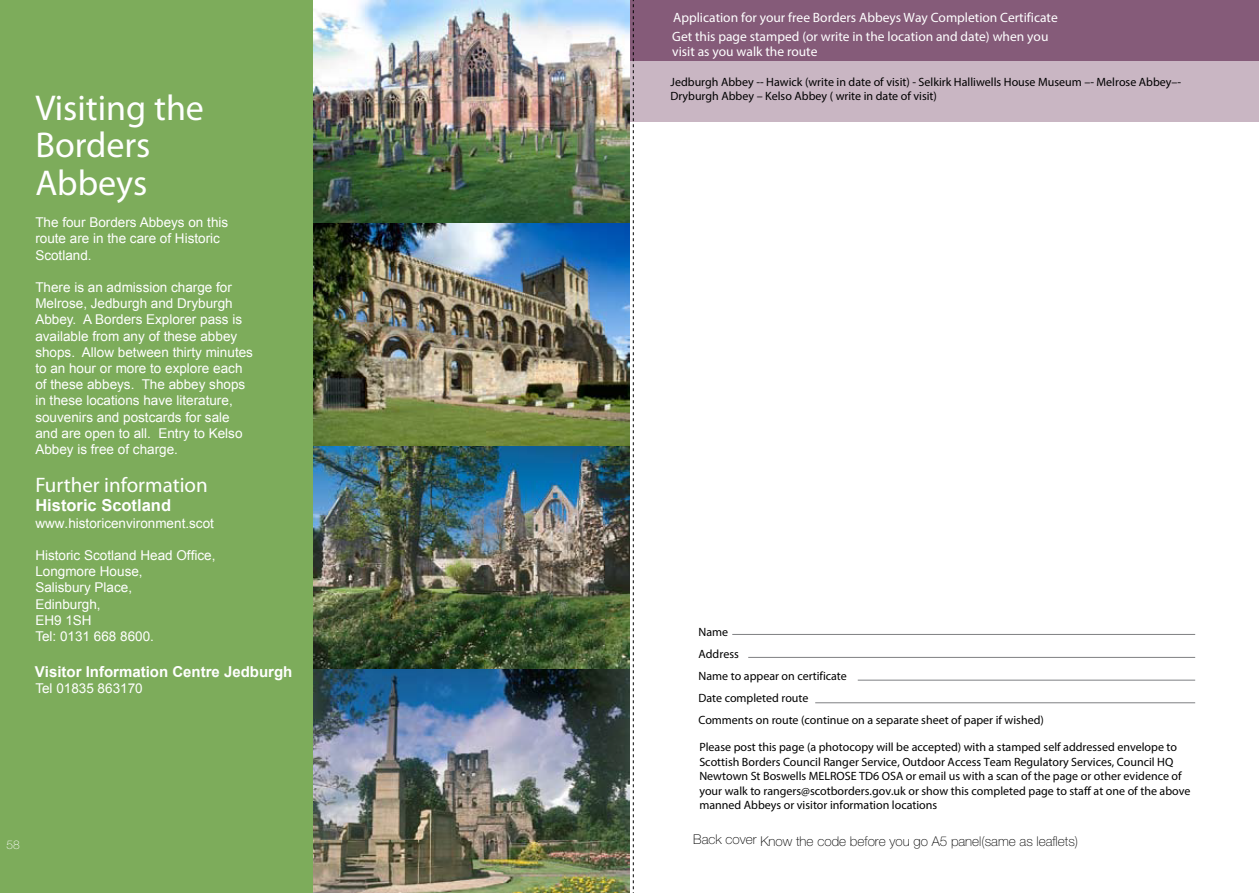
<style>
.page{position:relative;width:1259px;height:893px;background:#fff}
.page>*{position:absolute;margin:0;border:0;box-sizing:border-box;transform-origin:0 0}
.t1{font:36px/37.5px "Myriad Pro";color:#fff}
.t2{font:21px "Myriad Pro";color:#fff}
.t3{font:700 16.5px "Arial";color:#fff}
.t4{font:700 15px "Arial";color:#fff}
.t5{font:13.5px/16.2px "Arial";color:#fff}
.t6{font:13.5px/19.5px "Myriad Pro";color:#fff}
.t7{font:100 13.5px "Helvetica Neue";color:#000}
.t8{font:13.5px "Arial";color:#fff}
.t9{font:12px/14.4px "Myriad Pro";color:#000}
.t10{font:100 12px "Helvetica Neue";color:#fff}
.s1{font-style:inherit}
</style>
<div class="page">
<div style="left:629px;top:61px;width:630px;height:61px;background:#c9b6c3"></div>
<div style="left:629px;top:0;width:630px;height:61px;background:#855b79"></div>
<div style="left:0;top:0;width:315px;height:893px;background:#7dac5b"></div>
<hr style="left:857px;top:680px;width:338px;height:1px;background:#7e8082">
<hr style="left:815px;top:702px;width:380px;height:1px;background:#7e8082">
<hr style="left:748px;top:657px;width:447px;height:1px;background:#7e8082">
<hr style="left:732px;top:634px;width:463px;height:1px;background:#7e8082">
<svg style="left:633px;top:0;width:1px;height:893px"></svg>
<img style="left:313px;top:0;width:316px;height:893px">
<h1 class="t1" style="left:35px;top:88px;width:170px">Visiting the<br>Borders<br>Abbeys</h1>
<p class="t5" style="left:35px;top:215px;width:194px">The four Borders Abbeys on this route are in the care of Historic<br>Scotland.</p>
<p class="t5" style="left:35px;top:279px;width:219px">There is an admission charge for<br>Melrose, Jedburgh and Dryburgh<br>Abbey. A Borders Explorer pass is available from any of these abbey shops. Allow between thirty minutes to an hour or more to explore each of these abbeys. The abbey shops in these locations have literature, souvenirs and postcards for sale and are open to all. Entry to Kelso<br>Abbey is free of charge.</p>
<h2 class="t2" style="left:35px;top:472px;width:174px">Further information</h2>
<h3 class="t3" style="left:35px;top:495px;width:137px">Historic Scotland</h3>
<p class="t8" style="left:35px;top:514px;width:180px"><span class="s1">www.historic</span>environment.scot</p>
<p class="t5" style="left:35px;top:547px;width:182px">Historic Scotland Head Office,<br>Longmore House,<br>Salisbury Place,<br>Edinburgh,<br>EH9 1SH<br>Tel: 0131 668 8600.</p>
<p class="t4" style="left:35px;top:662px;width:259px">Visitor Information <span class="s1">Centre Jedburgh</span></p>
<p class="t5" style="left:35px;top:680px;width:109px">Tel 01835 863170</p>
<p class="t6" style="left:672px;top:7px;width:387px">Application for your free Borders Abbeys Way Completion Certificate<br>Get this page stamped (or write in the location and date) when you</p>
<p class="t6" style="left:672px;top:42px;width:147px">visit as you walk the route</p>
<p class="t9" style="left:670px;top:74px;width:512px">Jedburgh Abbey -- Hawick (write in date of visit) - Selkirk Halliwells House Museum –- Melrose Abbey–-<br>Dryburgh Abbey – Kelso Abbey ( write in date of visit)</p>
<p class="t9" style="left:698px;top:621px;width:347px;line-height:21.9px">Name<br>Address<br>Name to appear on certificate<br>Date completed route<br>Comments on route (continue on a separate sheet of paper if wished)</p>
<p class="t9" style="left:699px;top:740px;width:493px">Please post this page (a photocopy will be accepted) with a stamped self addressed envelope to Scottish Borders Council Ranger Service, Outdoor Access Team Regulatory Services, Council HQ Newtown St Boswells MELROSE TD6 OSA or email us with a scan of the page or other evidence of your walk to rangers@scotborders.gov.uk or show this completed page to staff at one of the above manned Abbeys or visitor information locations</p>
<p class="t10" style="left:7px;top:838px;width:15px">58</p>
<p class="t7" style="left:693px;top:833px;width:386px">Back cover Know the code before you go A5 panel(same as leaflets)</p>
</div>
